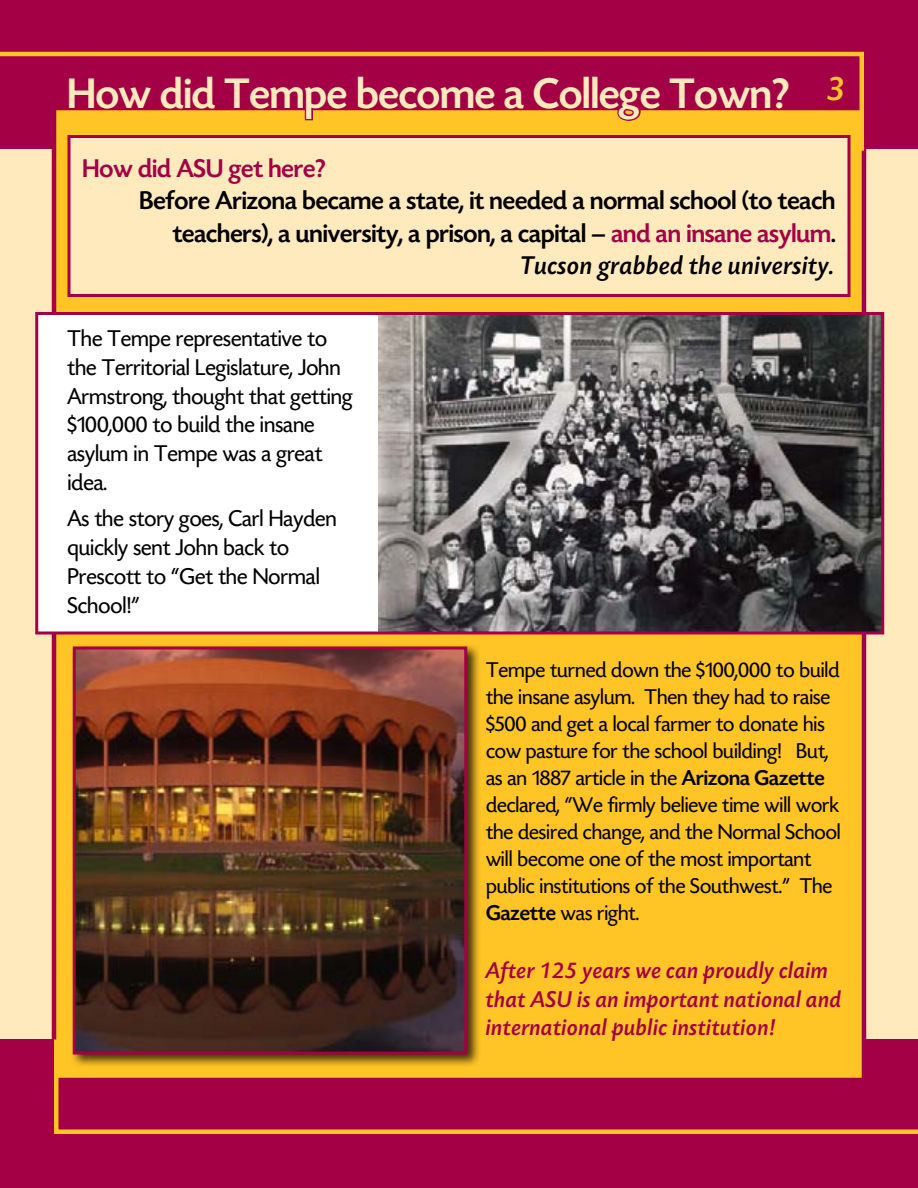
<style>
.page{position:relative;width:918px;height:1188px;background:#ffeabe}
.page>*{position:absolute;margin:0;border:0;box-sizing:border-box;transform-origin:0 0}
.t1{font:500 45px "Today Sans HEFOP";color:#ffeabe}
.t2{font:500 27px/32.4px "Today Sans HEFOP";color:#000;text-align:right}
.t3{font:500 27px "Today Sans HEFOP";color:#a30046}
.t4{font:24px/28.8px "Today Sans HEFOP";color:#000}
.t5{font:italic 500 24px/28.8px "Today Sans HEFOP";color:#a30046}
.t6{font:22.5px/27px "Today Sans HEFOP";color:#000}
.s1{color:#a30046}
.s2{font-style:italic}
.s3{font-weight:500}
</style>
<div class="page">
<div style="left:0;top:0;width:918px;height:148px;background:#a30046"></div>
<div style="left:0;top:1040px;width:918px;height:148px;background:#a30046"></div>
<div style="left:52px;top:106px;width:814px;height:976px;background:#ffc425;border:4px solid #a30046"></div>
<svg style="left:0;top:51px;width:866px;height:102px"></svg>
<svg style="left:52px;top:1037px;width:866px;height:97px"></svg>
<svg style="left:66px;top:73px;width:518px;height:49px"></svg>
<svg style="left:597px;top:75px;width:195px;height:47px"></svg>
<div style="left:69px;top:136px;width:780px;height:160px;background:#ffeabe"></div>
<div style="left:68px;top:135px;width:782px;height:162px;border:3px solid #a30046"></div>
<div style="left:37px;top:314px;width:846px;height:319px;background:#fff"></div>
<img style="left:378px;top:316px;width:502px;height:314px">
<div style="left:35px;top:312px;width:849px;height:322px;border:3px solid #a30046"></div>
<div style="left:70px;top:644px;width:411px;height:424px;background:#000;opacity:.75"></div>
<img style="left:77px;top:650px;width:386px;height:400px">
<div style="left:73px;top:646px;width:394px;height:408px;border:3px solid #a30046"></div>
<h1 class="t1" style="left:68px;top:70px;width:781px">How did Tempe become a College Town? <sup>3</sup></h1>
<p class="t3" style="left:82px;top:154px;width:245px">How did ASU get here?</p>
<p class="t2" style="left:139px;top:185px;width:698px">Before Arizona became a state, it needed a normal school (to teach teachers), a university, a prison, a capital – <span class="s1">and an insane asylum</span>.<br><span class="s2">Tucson grabbed the university.</span></p>
<p class="t4" style="left:68px;top:325px;width:287px">The Tempe representative to the Territorial Legislature, John<br>Armstrong, thought that getting $100,000 to build the insane asylum in Tempe was a great idea.</p>
<p class="t4" style="left:68px;top:505px;width:271px">As the story goes, Carl Hayden quickly sent John back to<br>Prescott to “Get the Normal<br>School!”</p>
<p class="t6" style="left:486px;top:657px;width:356px">Tempe turned down the $100,000 to build the insane asylum. Then they had to raise $500 and get a local farmer to donate his cow pasture for the school building! But, as an 1887 article in the <span class="s3">Arizona Gazette </span>declared, “We firmly believe time will work the desired change, and the Normal School will become one of the most important public institutions of the Southwest.” The <span class="s3">Gazette</span> was right.</p>
<p class="t5" style="left:486px;top:957px;width:357px">After 125 years we can proudly claim that ASU is an important national and international public institution!</p>
</div>
